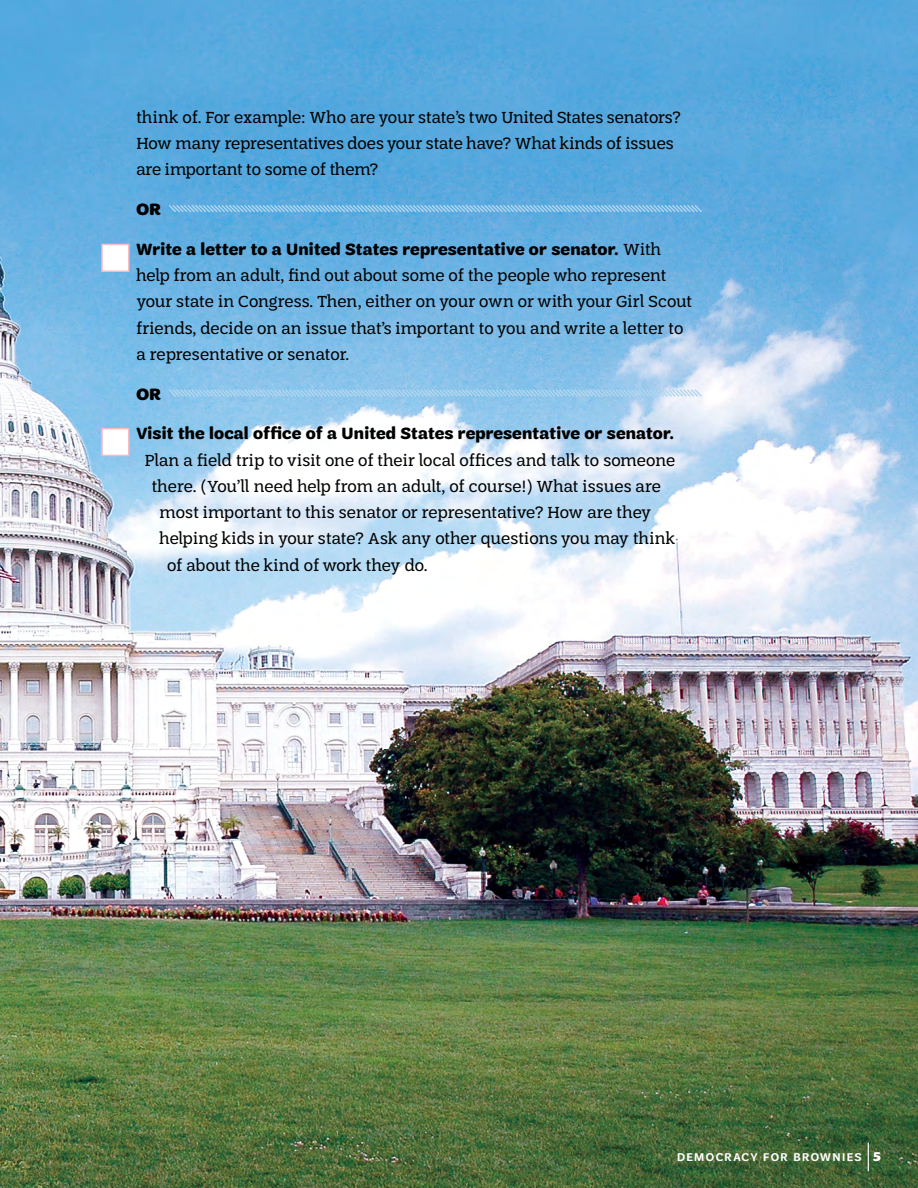
<style>
.page{position:relative;width:918px;height:1188px;background:#fff}
.page>*{position:absolute;margin:0;border:0;box-sizing:border-box;transform-origin:0 0}
.t1{font:17.25px/26.2px "Trefoil Slab";letter-spacing:-.005em;color:#000}
.t2{font:700 17.25px "Trefoil Sans";letter-spacing:.01em;color:#000}
.t3{font:900 17.25px "Trefoil Sans";color:#000}
.t4{font:600 12px "Trefoil Sans";letter-spacing:.12em;color:#fff}
.s1{font-family:"Trefoil Slab";font-weight:400}
.s2{font-weight:700;font-size:13.5px}
</style>
<div class="page">
<img style="left:0;top:0;width:918px;height:1188px">
<svg style="left:167px;top:203px;width:536px;height:11px;background:#75b7e2"></svg>
<svg style="left:167px;top:388px;width:536px;height:10px;background:#9dccec"></svg>
<div style="left:101px;top:244px;width:29px;height:28px;background:#fff;border:2px solid #f8bac3"></div>
<div style="left:101px;top:428px;width:29px;height:28px;background:#fff;border:2px solid #f8bac3"></div>
<svg style="left:868px;top:1143px;width:1px;height:28px"></svg>
<p class="t1" style="left:136px;top:104px;width:546px">think of. For example: Who are your state’s two United States senators?<br>How many representatives does your state have? What kinds of issues are important to some of them?</p>
<p class="t3" style="left:136px;top:200px;width:26px">OR</p>
<p class="t2" style="left:136px;top:239px;width:526px">Write a letter to a United States representative or senator. <span class="s1">With</span></p>
<p class="t1" style="left:136px;top:262px;width:557px">help from an adult, find out about some of the people who represent your state in Congress. Then, either on your own or with your Girl Scout friends, decide on an issue that’s important to you and write a letter to a representative or senator.</p>
<p class="t3" style="left:136px;top:384px;width:26px">OR</p>
<p class="t2" style="left:136px;top:424px;width:539px">Visit the local office of a United States representative or senator.</p>
<p class="t1" style="left:145px;top:447px;width:532px">Plan a field trip to visit one of their local offices and talk to someone</p>
<p class="t1" style="left:152px;top:473px;width:511px">there. (You’ll need help from an adult, of course!) What issues are</p>
<p class="t1" style="left:159px;top:499px;width:494px">most important to this senator or representative? How are they</p>
<p class="t1" style="left:159px;top:525px;width:517px">helping kids in your state? Ask any other questions you may think</p>
<p class="t1" style="left:167px;top:552px;width:262px">of about the kind of work they do.</p>
<p class="t4" style="left:677px;top:1150px;width:206px">DEMOCRACY FOR BROWNIES <span class="s2">5</span></p>
</div>
